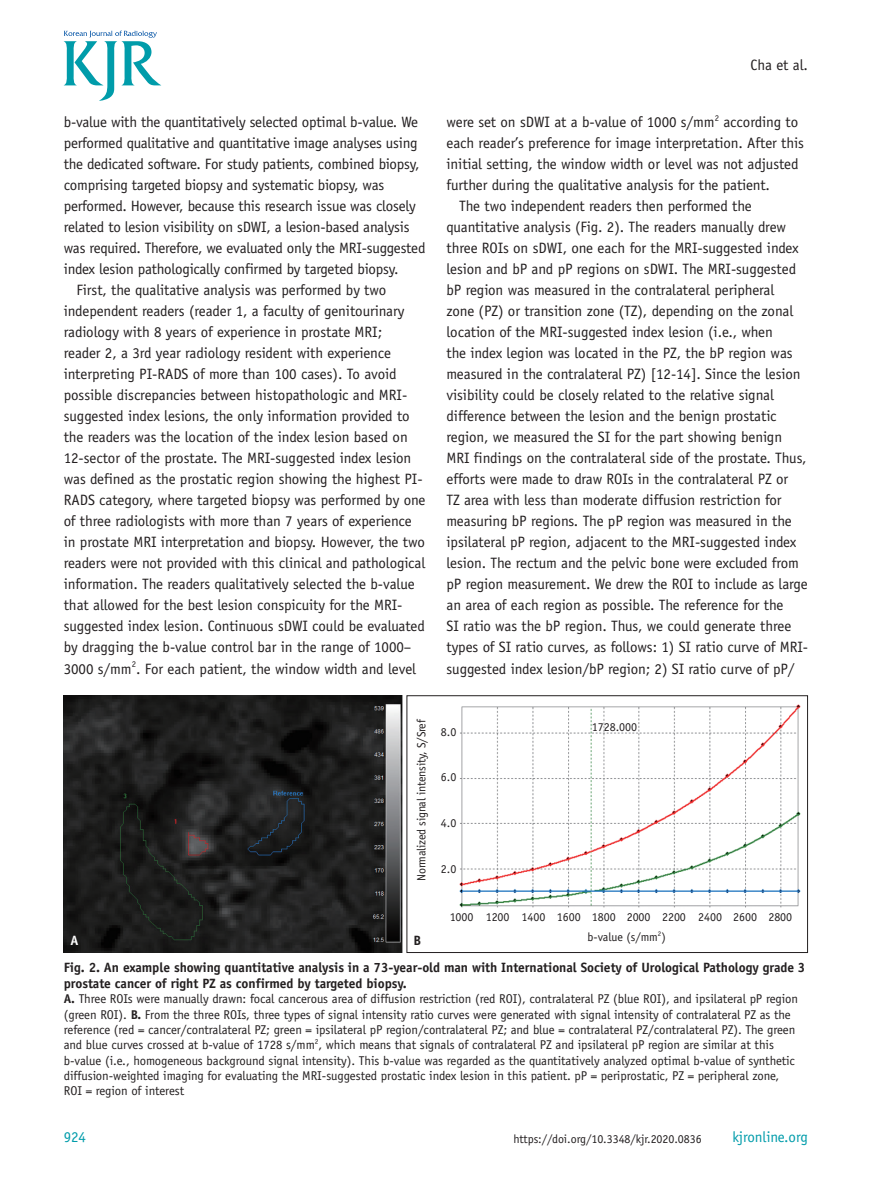
<style>
.page{position:relative;width:893px;height:1191px;background:#fff}
.page>*{position:absolute;margin:0;border:0;box-sizing:border-box;transform-origin:0 0}
.t1{font:15px "Officina Sans Std";letter-spacing:-.005em;color:#231f20}
.t2{font:15px "Officina Sans Std";letter-spacing:-.005em;color:#009caa}
.t3{font:700 13.5px/16.2px "Officina Sans Std";letter-spacing:-.005em;color:#231f20}
.t4{font:700 13.5px "Officina Sans Std";color:#fff}
.t5{font:12.75px/15.3px "Officina Sans Std";letter-spacing:-.005em;color:#231f20}
.t6{font:12px/20px "Officina Sans Std";letter-spacing:-.005em;color:#231f20}
.s1{font-weight:700}
</style>
<div class="page">
<svg style="left:64px;top:31px;width:97px;height:70px"></svg>
<img style="left:64px;top:695px;width:338px;height:258px">
<img style="left:459px;top:704px;width:342px;height:204px">
<div style="left:407px;top:695px;width:401px;height:257px;border:1px solid #231f20"></div>
<p class="t1" style="left:750px;top:56px;width:59px">Cha et al.</p>
<p class="t1" style="left:64px;top:113px;width:356px">b-value with the quantitatively selected optimal b-value. We</p>
<p class="t1" style="left:64px;top:134px;width:355px">performed qualitative and quantitative image analyses using</p>
<p class="t1" style="left:64px;top:155px;width:357px">the dedicated software. For study patients, combined biopsy,</p>
<p class="t1" style="left:64px;top:176px;width:322px">comprising targeted biopsy and systematic biopsy, was</p>
<p class="t1" style="left:64px;top:197px;width:354px">performed. However, because this research issue was closely</p>
<p class="t1" style="left:64px;top:218px;width:347px">related to lesion visibility on sDWI, a lesion-based analysis</p>
<p class="t1" style="left:64px;top:239px;width:363px">was required. Therefore, we evaluated only the MRI-suggested</p>
<p class="t1" style="left:64px;top:260px;width:336px">index lesion pathologically confirmed by targeted biopsy.</p>
<p class="t1" style="left:77px;top:281px;width:311px">First, the qualitative analysis was performed by two</p>
<p class="t1" style="left:64px;top:302px;width:342px">independent readers (reader 1, a faculty of genitourinary</p>
<p class="t1" style="left:64px;top:323px;width:320px">radiology with 8 years of experience in prostate MRI;</p>
<p class="t1" style="left:64px;top:344px;width:329px">reader 2, a 3rd year radiology resident with experience</p>
<p class="t1" style="left:64px;top:365px;width:334px">interpreting PI-RADS of more than 100 cases). To avoid</p>
<p class="t1" style="left:64px;top:386px;width:345px">possible discrepancies between histopathologic and MRI-</p>
<p class="t1" style="left:64px;top:407px;width:347px">suggested index lesions, the only information provided to</p>
<p class="t1" style="left:64px;top:428px;width:345px">the readers was the location of the index lesion based on</p>
<p class="t1" style="left:64px;top:449px;width:349px">12-sector of the prostate. The MRI-suggested index lesion</p>
<p class="t1" style="left:64px;top:470px;width:360px">was defined as the prostatic region showing the highest PI-</p>
<p class="t1" style="left:64px;top:491px;width:363px">RADS category, where targeted biopsy was performed by one</p>
<p class="t1" style="left:64px;top:512px;width:350px">of three radiologists with more than 7 years of experience</p>
<p class="t1" style="left:64px;top:533px;width:363px">in prostate MRI interpretation and biopsy. However, the two</p>
<p class="t1" style="left:64px;top:554px;width:363px">readers were not provided with this clinical and pathological</p>
<p class="t1" style="left:64px;top:575px;width:352px">information. The readers qualitatively selected the b-value</p>
<p class="t1" style="left:64px;top:596px;width:340px">that allowed for the best lesion conspicuity for the MRI-</p>
<p class="t1" style="left:64px;top:617px;width:363px">suggested index lesion. Continuous sDWI could be evaluated</p>
<p class="t1" style="left:64px;top:638px;width:349px">by dragging the b-value control bar in the range of 1000–</p>
<p class="t1" style="left:64px;top:659px;width:354px">3000 s/mm<sup>2</sup>. For each patient, the window width and level</p>
<p class="t1" style="left:446px;top:113px;width:353px">were set on sDWI at a b-value of 1000 s/mm<sup>2</sup> according to</p>
<p class="t1" style="left:446px;top:134px;width:359px">each reader’s preference for image interpretation. After this</p>
<p class="t1" style="left:446px;top:155px;width:354px">initial setting, the window width or level was not adjusted</p>
<p class="t1" style="left:446px;top:176px;width:325px">further during the qualitative analysis for the patient.</p>
<p class="t1" style="left:459px;top:197px;width:294px">The two independent readers then performed the</p>
<p class="t1" style="left:446px;top:218px;width:341px">quantitative analysis (Fig. 2). The readers manually drew</p>
<p class="t1" style="left:446px;top:239px;width:354px">three ROIs on sDWI, one each for the MRI-suggested index</p>
<p class="t1" style="left:446px;top:260px;width:351px">lesion and bP and pP regions on sDWI. The MRI-suggested</p>
<p class="t1" style="left:446px;top:281px;width:329px">bP region was measured in the contralateral peripheral</p>
<p class="t1" style="left:446px;top:302px;width:348px">zone (PZ) or transition zone (TZ), depending on the zonal</p>
<p class="t1" style="left:446px;top:323px;width:328px">location of the MRI-suggested index lesion (i.e., when</p>
<p class="t1" style="left:446px;top:344px;width:348px">the index legion was located in the PZ, the bP region was</p>
<p class="t1" style="left:446px;top:365px;width:356px">measured in the contralateral PZ) [12-14]. Since the lesion</p>
<p class="t1" style="left:446px;top:386px;width:329px">visibility could be closely related to the relative signal</p>
<p class="t1" style="left:446px;top:407px;width:332px">difference between the lesion and the benign prostatic</p>
<p class="t1" style="left:446px;top:428px;width:337px">region, we measured the SI for the part showing benign</p>
<p class="t1" style="left:446px;top:449px;width:362px">MRI findings on the contralateral side of the prostate. Thus,</p>
<p class="t1" style="left:446px;top:470px;width:343px">efforts were made to draw ROIs in the contralateral PZ or</p>
<p class="t1" style="left:446px;top:491px;width:337px">TZ area with less than moderate diffusion restriction for</p>
<p class="t1" style="left:446px;top:512px;width:347px">measuring bP regions. The pP region was measured in the</p>
<p class="t1" style="left:446px;top:533px;width:351px">ipsilateral pP region, adjacent to the MRI-suggested index</p>
<p class="t1" style="left:446px;top:554px;width:354px">lesion. The rectum and the pelvic bone were excluded from</p>
<p class="t1" style="left:446px;top:575px;width:363px">pP region measurement. We drew the ROI to include as large</p>
<p class="t1" style="left:446px;top:596px;width:339px">an area of each region as possible. The reference for the</p>
<p class="t1" style="left:446px;top:617px;width:346px">SI ratio was the bP region. Thus, we could generate three</p>
<p class="t1" style="left:446px;top:638px;width:363px">types of SI ratio curves, as follows: 1) SI ratio curve of MRI-</p>
<p class="t1" style="left:446px;top:659px;width:350px">suggested index lesion/bP region; 2) SI ratio curve of pP/</p>
<p class="t6" style="left:412px;top:880px;width:163px;rotate:-90deg">Normalized signal intensity, S/Sref</p>
<p class="t6" style="left:441px;top:721px;width:17px">8.0</p>
<p class="t6" style="left:441px;top:767px;width:17px">6.0</p>
<p class="t6" style="left:441px;top:813px;width:17px">4.0</p>
<p class="t6" style="left:441px;top:858px;width:17px">2.0</p>
<p class="t6" style="left:592px;top:717px;width:47px">1728.000</p>
<p class="t4" style="left:70px;top:932px;width:10px">A</p>
<p class="t3" style="left:413px;top:932px;width:9px">B</p>
<p class="t6" style="left:588px;top:906px;width:206px;text-indent:-138px">1000 1200 1400 1600 1800 2000 2200 2400 2600 2800 b-value (s/mm<sup>2</sup>)</p>
<p class="t3" style="left:64px;top:958px;width:743px">Fig. 2. An example showing quantitative analysis in a 73-year-old man with International Society of Urological Pathology grade 3 prostate cancer of right PZ as confirmed by targeted biopsy.</p>
<p class="t5" style="left:64px;top:991px;width:736px"><span class="s1">A.</span> Three ROIs were manually drawn: focal cancerous area of diffusion restriction (red ROI), contralateral PZ (blue ROI), and ipsilateral pP region (green ROI). <span class="s1">B.</span> From the three ROIs, three types of signal intensity ratio curves were generated with signal intensity of contralateral PZ as the reference (red = cancer/contralateral PZ; green = ipsilateral pP region/contralateral PZ; and blue = contralateral PZ/contralateral PZ). The green and blue curves crossed at b-value of 1728 s/mm<sup>2</sup>, which means that signals of contralateral PZ and ipsilateral pP region are similar at this b-value (i.e., homogeneous background signal intensity). This b-value was regarded as the quantitatively analyzed optimal b-value of synthetic diffusion-weighted imaging for evaluating the MRI-suggested prostatic index lesion in this patient. pP = periprostatic, PZ = peripheral zone, ROI = region of interest</p>
<p class="t2" style="left:64px;top:1128px;width:24px">924</p>
<p class="t6" style="left:513px;top:1129px;width:190px">https://doi.org/10.3348/kjr.2020.0836</p>
<p class="t2" style="left:732px;top:1128px;width:77px">kjronline.org</p>
</div>
